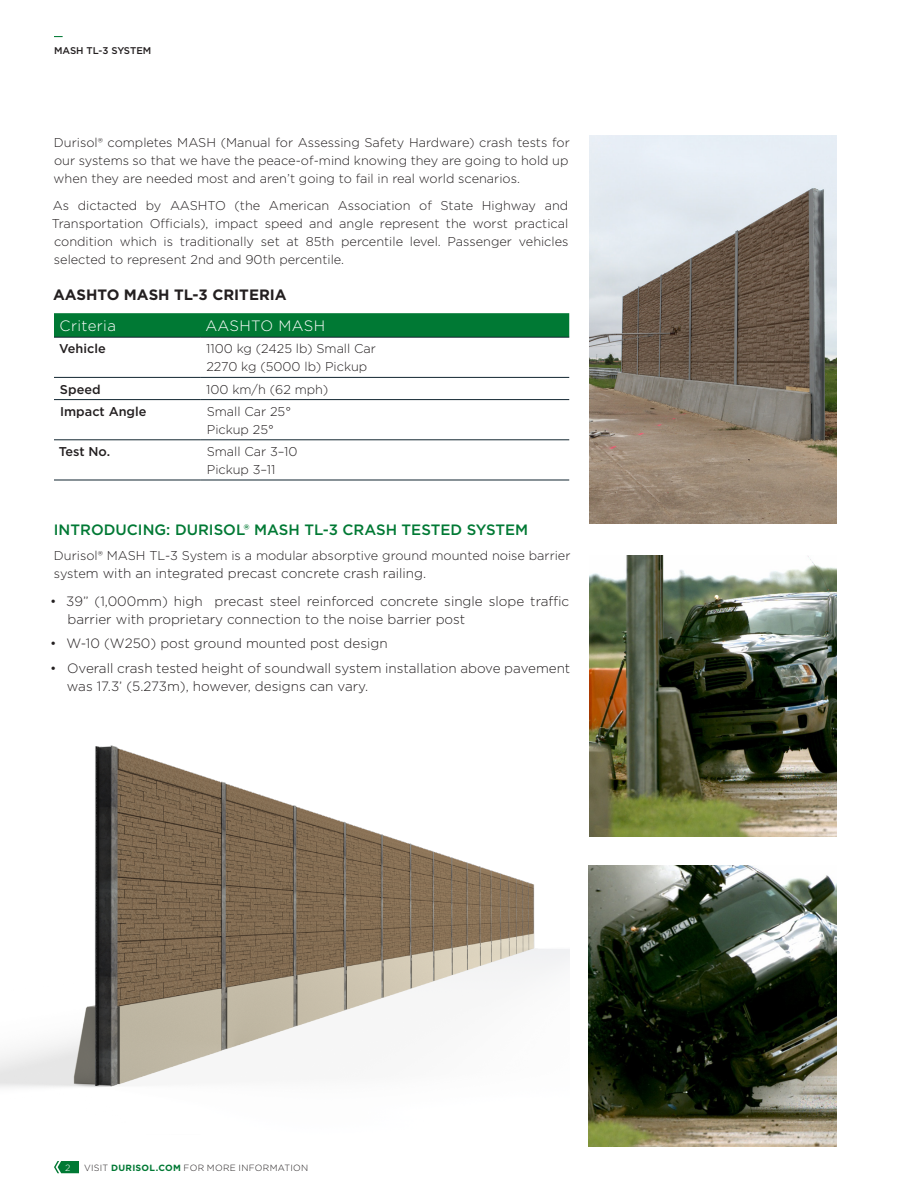
<style>
.page{position:relative;width:918px;height:1188px;background:#fff}
.page>*{position:absolute;margin:0;border:0;box-sizing:border-box;transform-origin:0 0}
.Head{font:500 15px "Gotham";color:#007934}
.Head-2{font:700 15px "Gotham";color:#231f20}
.Table_title{font:300 15px "Gotham";letter-spacing:.025em;color:#fff}
.Body{font:300 13.5px/18px "Gotham";color:#231f20}
.Body-2{font:300 12.75px/18px "Gotham";color:#231f20}
.Body-3{font:500 12.75px "Gotham";color:#231f20}
.t1{font:500 9.75px "Gotham";color:#231f20}
.t2{font:300 9px "Gotham";letter-spacing:.035em;color:#231f20}
.t3{font:300 9px "Gotham";color:#fff}
.s1{font-size:12.75px}
.s2{font-weight:700;color:#007934}
</style>
<div class="page">
<svg style="left:54px;top:1161px;width:25px;height:12px"></svg>
<svg style="left:54px;top:313px;width:515px;height:24px;background:#027935"></svg>
<svg style="left:54px;top:376px;width:515px;height:104px"></svg>
<hr style="left:54px;top:337px;width:147px;height:1px;background:#112530">
<hr style="left:201px;top:337px;width:368px;height:1px;background:#112530">
<hr style="left:54px;top:377px;width:147px;height:1px;background:#112530">
<hr style="left:201px;top:377px;width:368px;height:1px;background:#112530">
<hr style="left:54px;top:399px;width:147px;height:1px;background:#112530">
<hr style="left:201px;top:399px;width:368px;height:1px;background:#112530">
<hr style="left:54px;top:440px;width:147px;height:1px;background:#112530">
<hr style="left:201px;top:440px;width:368px;height:1px;background:#112530">
<hr style="left:54px;top:480px;width:147px;height:1px;background:#112530">
<hr style="left:201px;top:480px;width:368px;height:1px;background:#112530">
<img style="left:589px;top:555px;width:248px;height:281px">
<img style="left:0;top:745px;width:569px;height:343px">
<img style="left:590px;top:135px;width:247px;height:388px">
<img style="left:589px;top:865px;width:247px;height:282px">
<p class="t1" style="left:54px;top:45px;width:99px">MASH TL-3 SYSTEM</p>
<p class="Body-2" style="left:54px;top:133px;width:518px;text-align:justify">Durisol® completes MASH (Manual for Assessing Safety Hardware) crash tests for our systems so that we have the peace-of-mind knowing they are going to hold up when they are needed most and aren’t going to fail in real world scenarios.</p>
<p class="Body-2" style="left:52px;top:197px;width:518px;text-align:justify">As dictacted by AASHTO (the American Association of State Highway and Transportation Officials), impact speed and angle represent the worst practical condition which is traditionally set at 85th percentile level. Passenger vehicles selected to represent 2nd and 90th percentile.</p>
<p class="Head-2" style="left:53px;top:285px;width:235px">AASHTO MASH TL-3 CRITERIA</p>
<p class="Table_title" style="left:60px;top:316px;width:58px">Criteria</p>
<p class="Table_title" style="left:206px;top:316px;width:121px">AASHTO MASH</p>
<p class="Body-3" style="left:59px;top:341px;width:48px">Vehicle</p>
<p class="Body-2" style="left:206px;top:340px;width:171px">1100 kg (2425 lb) Small Car<br>2270 kg (5000 lb) Pickup</p>
<p class="Body-3" style="left:60px;top:381px;width:42px">Speed</p>
<p class="Body-2" style="left:206px;top:380px;width:124px">100 km/h (62 mph)</p>
<p class="Body-3" style="left:60px;top:403px;width:88px">Impact Angle</p>
<p class="Body-2" style="left:207px;top:402px;width:86px">Small Car 25°<br>Pickup 25°</p>
<p class="Body-3" style="left:59px;top:443px;width:53px">Test No.</p>
<p class="Body-2" style="left:207px;top:442px;width:92px">Small Car 3–10<br>Pickup 3–11</p>
<p class="Head" style="left:54px;top:520px;width:476px">INTRODUCING: DURISOL® MASH TL-3 CRASH TESTED SYSTEM</p>
<p class="Body-2" style="left:54px;top:546px;width:518px">Durisol® MASH TL-3 System is a modular absorptive ground mounted noise barrier</p>
<p class="Body" style="left:54px;top:564px;width:374px"><span class="s1">syste</span>m with an integrated precast concrete crash railing.</p>
<p class="Body" style="left:68px;top:591px;width:503px;text-indent:-17px">• 39” (1,000mm) high precast steel reinforced concrete single slope traffic barrier with proprietary connection to the noise barrier post</p>
<p class="Body" style="left:50px;top:634px;width:339px">• W-10 (W250) post ground mounted post design</p>
<p class="Body" style="left:67px;top:659px;width:505px;text-indent:-17px">• Overall crash tested height of soundwall system installation above pavement was 17.3’ (5.273m), however, designs can vary.</p>
<p class="t3" style="left:65px;top:1162px;width:7px">2</p>
<p class="t2" style="left:84px;top:1162px;width:226px">VISIT <span class="s2">DURISOL.COM</span> FOR MORE INFORMATION</p>
</div>
